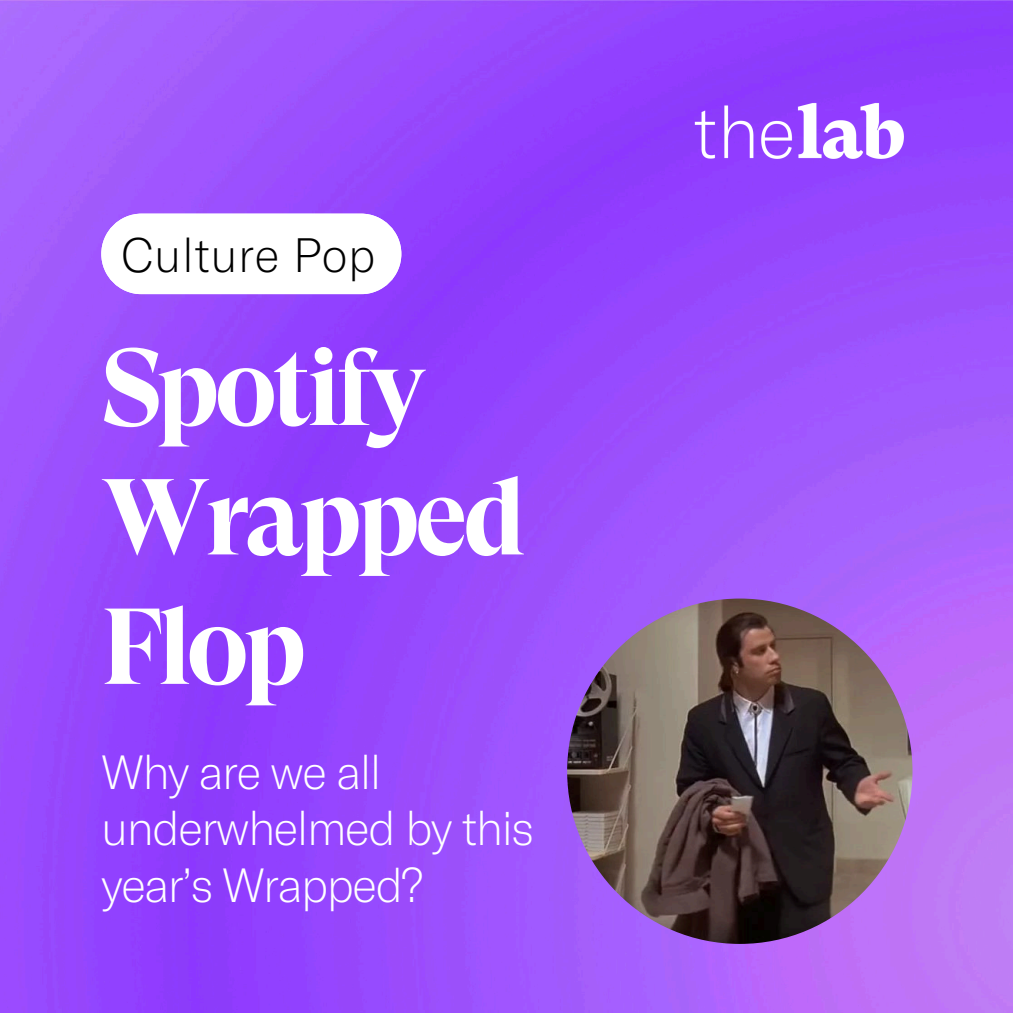
<style>
.page{position:relative;width:1013px;height:1013px;background:#fff}
.page>*{position:absolute;margin:0;border:0;box-sizing:border-box;transform-origin:0 0}
.t1{font:700 107.5px/129.4px "GT Super Display";letter-spacing:-.045em;color:#fff}
.t2{font:100 47.5px "GT America";color:#000}
.t3{font:100 47.25px/56.2px "GT America";letter-spacing:-.045em;color:#fff}
</style>
<div class="page">
<img style="left:0;top:0;width:1012px;height:1012px">
<svg style="left:101px;top:214px;width:300px;height:80px"></svg>
<img style="left:639px;top:47px;width:319px;height:166px">
<img style="left:567px;top:598px;width:345px;height:345px;border-radius:50%">
<p class="t2" style="left:121px;top:224px;width:256px">Culture Pop</p>
<h1 class="t1" style="left:101px;top:323px;width:426px">Spotify<br>Wrapped<br>Flop</h1>
<p class="t3" style="left:101px;top:742px;width:434px">Why are we all underwhelmed by this year’s Wrapped?</p>
</div>
